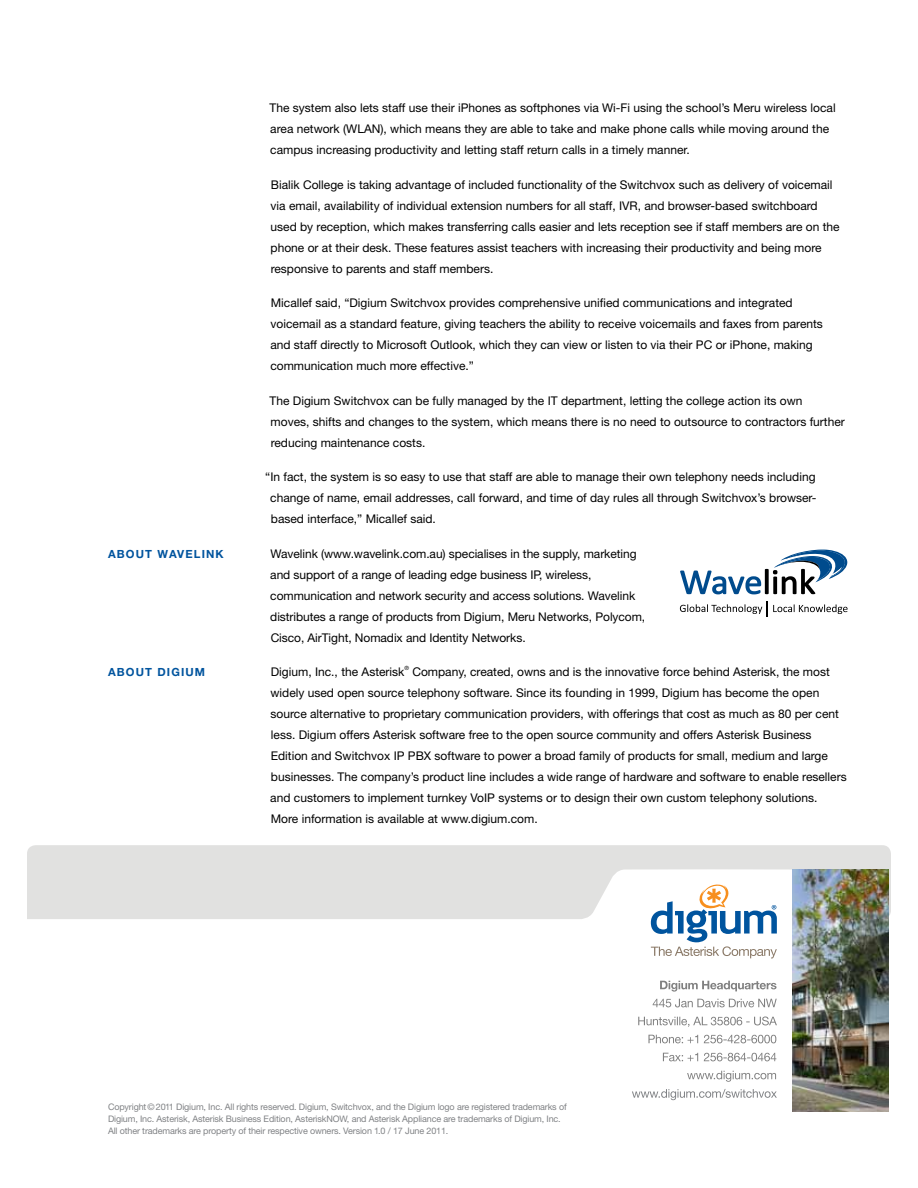
<style>
.page{position:relative;width:918px;height:1188px;background:#fff}
.page>*{position:absolute;margin:0;border:0;box-sizing:border-box;transform-origin:0 0}
.t1{font:12px/21px "Helvetica Neue";color:#000}
.t2{font:700 11.25px "Helvetica Neue";letter-spacing:.1em;color:#00549e}
.t3{font:9px/12px "Helvetica Neue";letter-spacing:-.015em;color:#808285}
.t4{font:5.7px "Helvetica Neue";color:#000}
</style>
<div class="page">
<svg style="left:27px;top:845px;width:864px;height:74px;background:#e3e3e2"></svg>
<svg style="left:651px;top:884px;width:126px;height:75px"></svg>
<svg style="left:687px;top:1071px;width:89px;height:11px"></svg>
<svg style="left:663px;top:1053px;width:113px;height:8px"></svg>
<svg style="left:648px;top:1035px;width:128px;height:8px"></svg>
<svg style="left:638px;top:1016px;width:139px;height:11px"></svg>
<svg style="left:653px;top:999px;width:124px;height:8px"></svg>
<svg style="left:660px;top:981px;width:117px;height:11px"></svg>
<svg style="left:632px;top:1089px;width:145px;height:11px"></svg>
<img style="left:792px;top:870px;width:97px;height:242px">
<svg style="left:680px;top:550px;width:168px;height:44px"></svg>
<svg style="left:680px;top:602px;width:168px;height:15px"></svg>
<p class="t2" style="left:108px;top:547px;width:19px">ABOUT</p>
<p class="t2" style="left:157px;top:547px;width:68px">WAVELINK</p>
<p class="t2" style="left:108px;top:665px;width:19px">ABOUT</p>
<p class="t2" style="left:157px;top:665px;width:17px">DIGIU</p>
<p class="t2" style="left:195px;top:665px;width:12px">M</p>
<p class="t1" style="left:270px;top:97px;width:568px">The system also lets staff use their iPhones as softphones via Wi-Fi using the school’s Meru wireless local area network (WLAN), which means they are able to take and make phone calls while moving around the campus increasing productivity and letting staff return calls in a timely manner.</p>
<p class="t1" style="left:271px;top:174px;width:571px">Bialik College is taking advantage of included functionality of the Switchvox such as delivery of voicemail via email, availability of individual extension numbers for all staff, IVR, and browser-based switchboard used by reception, which makes transferring calls easier and lets reception see if staff members are on the phone or at their desk. These features assist teachers with increasing their productivity and being more responsive to parents and staff members.</p>
<p class="t1" style="left:270px;top:292px;width:554px">Micallef said, “Digium Switchvox provides comprehensive unified communications and integrated voicemail as a standard feature, giving teachers the ability to receive voicemails and faxes from parents and staff directly to Microsoft Outlook, which they can view or listen to via their PC or iPhone, making communication much more effective.”</p>
<p class="t1" style="left:270px;top:390px;width:577px">The Digium Switchvox can be fully managed by the IT department, letting the college action its own<br>moves, shifts and changes to the system, which means there is no need to outsource to contractors further reducing maintenance costs.</p>
<p class="t1" style="left:270px;top:466px;width:548px;text-align:justify;text-indent:-5px">“In fact, the system is so easy to use that staff are able to manage their own telephony needs including change of name, email addresses, call forward, and time of day rules all through Switchvox’s browser&shy;based interface,” Micallef said.</p>
<p class="t1" style="left:270px;top:543px;width:376px">Wavelink (www.wavelink.com.au) specialises in the supply, marketing and support of a range of leading edge business IP, wireless, communication and network security and access solutions. Wavelink distributes a range of products from Digium, Meru Networks, Polycom, Cisco, AirTight, Nomadix and Identity Networks.</p>
<p class="t1" style="left:271px;top:661px;width:135px">Digium, Inc., the Asterisk</p>
<p class="t4" style="left:404px;top:665px;width:6px">®</p>
<p class="t1" style="left:270px;top:661px;width:578px;text-indent:142px">Company, created, owns and is the innovative force behind Asterisk, the most widely used open source telephony software. Since its founding in 1999, Digium has become the open source alternative to proprietary communication providers, with offerings that cost as much as 80 per cent less. Digium offers Asterisk software free to the open source community and offers Asterisk Business Edition and Switchvox IP PBX software to power a broad family of products for small, medium and large businesses. The company’s product line includes a wide range of hardware and software to enable resellers and customers to implement turnkey VoIP systems or to design their own custom telephony solutions.<br>More information is available at www.digium.com.</p>
<p class="t3" style="left:108px;top:1101px;width:460px">Copyright©2011 Digium, Inc. All rights reserved. Digium, Switchvox, and the Digium logo are registered trademarks of<br>Digium, Inc. Asterisk, Asterisk Business Edition, AsteriskNOW, and Asterisk Appliance are trademarks of Digium, Inc.<br>All other trademarks are property of their respective owners. Version 1.0 / 17 June 2011.</p>
</div>
